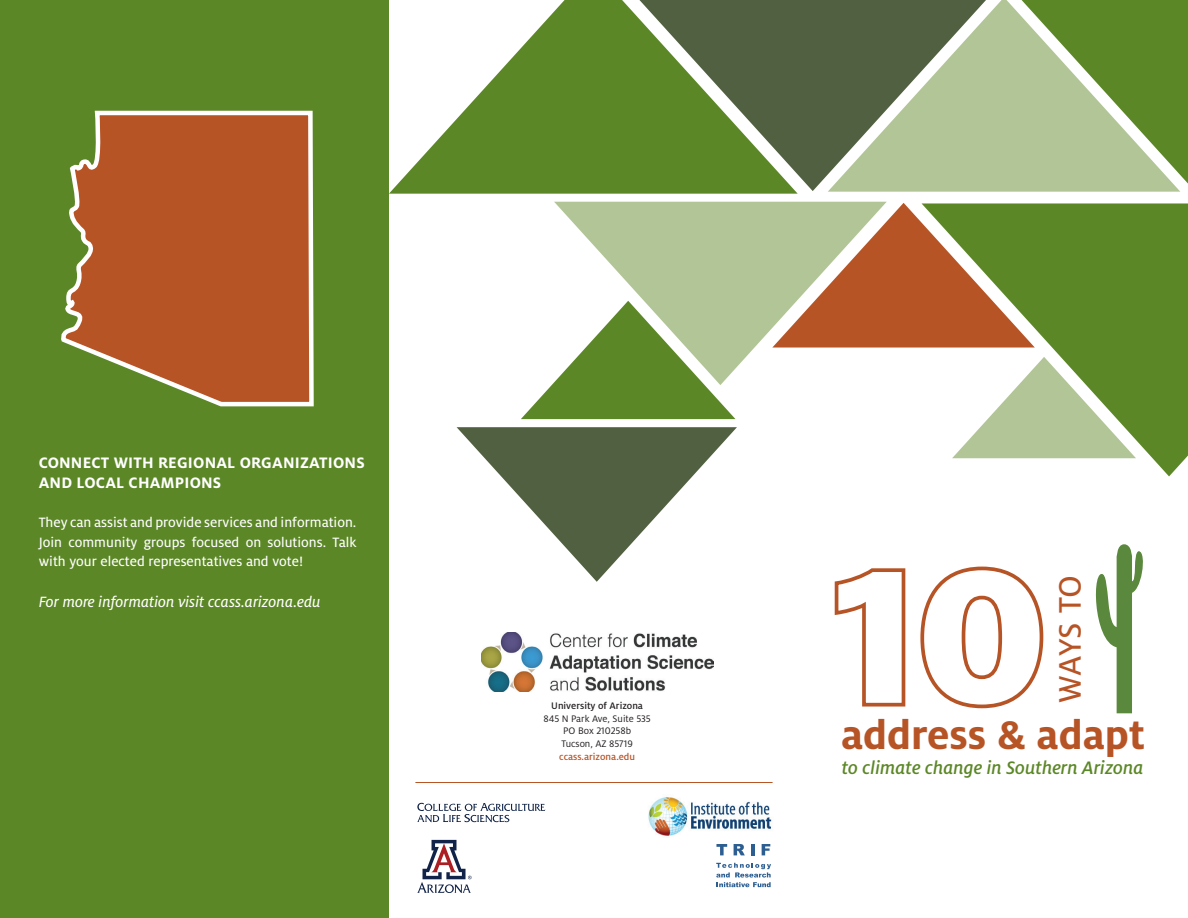
<style>
.page{position:relative;width:1188px;height:918px;background:#fff}
.page>*{position:absolute;margin:0;border:0;box-sizing:border-box;transform-origin:0 0}
.t1{font:700 44.25px "Milo OT";color:#b75426}
.t2{font:34.5px "Milo OT Text";letter-spacing:-.015em;color:#b75426}
.t3{font:italic 500 20.1px "Milo OT";color:#5c8727}
.t4{font:700 16.8px/20.1px "Milo OT";letter-spacing:.01em;color:#fff}
.t5{font:16.5px "Milo OT Text Ita";color:#fff}
.t6{font:15px/19.5px "Milo OT Text";color:#fff;text-align:justify}
.t7{font:10.5px/12.6px "Milo OT";color:#231f20;text-align:center}
.t8{font:500 10.5px "Milo OT";color:#231f20}
.t9{font:500 10.5px "Milo OT";color:#b75426}
</style>
<div class="page">
<div style="left:0;top:0;width:389px;height:918px;background:#5c8727"></div>
<svg style="left:61px;top:110px;width:253px;height:297px"></svg>
<svg style="left:828px;top:0;width:352px;height:192px;fill:#b2c597"></svg>
<svg style="left:1022px;top:0;width:166px;height:184px"></svg>
<svg style="left:887px;top:203px;width:35px;height:145px"></svg>
<svg style="left:922px;top:203px;width:266px;height:273px;fill:#5c8727"></svg>
<svg style="left:798px;top:0;width:188px;height:191px;fill:#506040"></svg>
<svg style="left:389px;top:0;width:409px;height:194px;fill:#5c8727"></svg>
<svg style="left:952px;top:357px;width:184px;height:101px"></svg>
<svg style="left:554px;top:202px;width:333px;height:167px;fill:#b2c597"></svg>
<svg style="left:521px;top:301px;width:214px;height:118px"></svg>
<img style="left:648px;top:797px;width:124px;height:39px">
<svg style="left:417px;top:803px;width:128px;height:19px"></svg>
<img style="left:481px;top:632px;width:232px;height:60px">
<svg style="left:716px;top:863px;width:55px;height:24px"></svg>
<svg style="left:716px;top:844px;width:11px;height:11px"></svg>
<svg style="left:734px;top:844px;width:11px;height:11px"></svg>
<svg style="left:751px;top:844px;width:3px;height:11px"></svg>
<svg style="left:762px;top:844px;width:8px;height:11px"></svg>
<hr style="left:415px;top:782px;width:358px;height:1px;background:#b75426">
<svg style="left:457px;top:427px;width:280px;height:155px"></svg>
<svg style="left:417px;top:839px;width:55px;height:54px"></svg>
<svg style="left:834px;top:568px;width:72px;height:139px"></svg>
<svg style="left:920px;top:566px;width:124px;height:143px"></svg>
<svg style="left:1095px;top:544px;width:48px;height:169px"></svg>
<p class="t4" style="left:39px;top:452px;width:327px">CONNECT WITH REGIONAL ORGANIZATIONS<br>AND LOCAL CHAMPIONS</p>
<p class="t6" style="left:39px;top:513px;width:319px">They can assist and provide services and information.<br>Join community groups focused on solutions. Talk with your elected representatives and vote!</p>
<p class="t5" style="left:39px;top:592px;width:284px">For more information visit ccass.arizona.edu</p>
<p class="t8" style="left:551px;top:700px;width:93px">University of Arizona</p>
<p class="t7" style="left:544px;top:712px;width:109px">845 N Park Ave, Suite 535<br>PO Box 210258b<br>Tucson, AZ 85719</p>
<p class="t9" style="left:559px;top:750px;width:77px">ccass.arizona.edu</p>
<h2 class="t2" style="left:1051px;top:703px;width:129px;rotate:-90deg">WAYS TO</h2>
<h1 class="t1" style="left:841px;top:710px;width:306px">address &amp; adapt</h1>
<h3 class="t3" style="left:842px;top:756px;width:303px">to climate change in Southern Arizona</h3>
</div>
